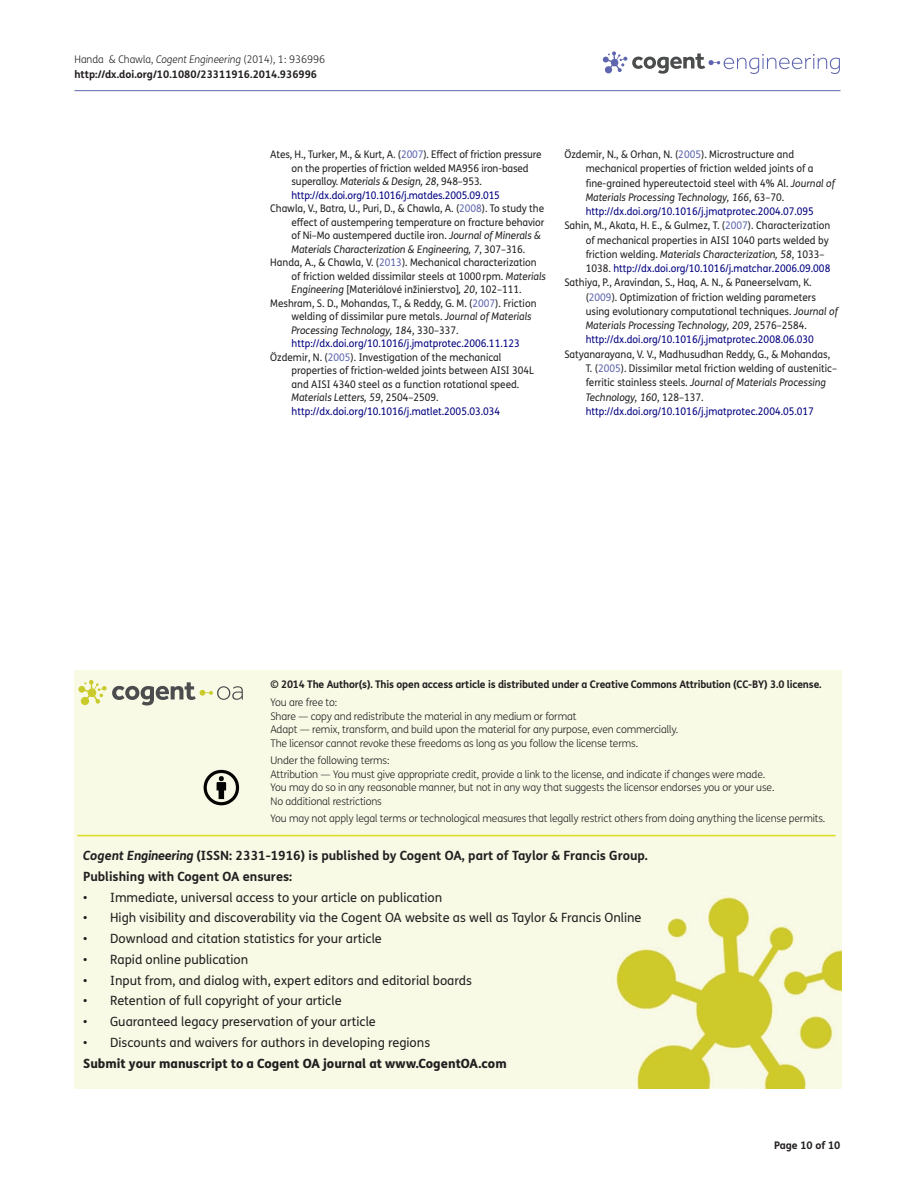
<style>
.page{position:relative;width:915px;height:1191px;background:#fff}
.page>*{position:absolute;margin:0;border:0;box-sizing:border-box;transform-origin:0 0}
.t1{font:12.75px "FS Me Pro";color:#231f20}
.t2{font:700 12.75px/20.7px "FS Me Pro";color:#231f20}
.t3{font:800 12.75px "FS Me Pro";color:#231f20}
.t4{font:10.5px/14.2px "FS Me Pro";color:#231f20;scale:.95 1}
.t5{font:300 10.5px/13.5px "FS Me Pro";letter-spacing:-.015em;color:#231f20}
.t6{font:10.5px "FS Me Pro";color:#000080;scale:.95 1}
.t7{font:italic 10.5px "FS Me Pro";color:#231f20;scale:.95 1}
.t8{font:700 10.5px/15px "FS Me Pro";letter-spacing:-.015em;color:#231f20}
.s1{font-weight:300}
.s2{font-weight:300;font-style:italic}
.s3{color:#5e65ae}
.s4{font-style:italic}
.s5{font-style:normal}
.s6{color:#231f20}
.s7{color:#000080}
</style>
<div class="page">
<hr style="left:74px;top:90px;width:766px;height:1px;background:#5e65ae">
<svg style="left:602px;top:51px;width:237px;height:23px"></svg>
<div style="left:74px;top:671px;width:766px;height:417px;background:#f9fae6"></div>
<svg style="left:78px;top:680px;width:165px;height:25px;background:#d2d3ba"></svg>
<svg style="left:203px;top:770px;width:36px;height:35px"></svg>
<hr style="left:77px;top:835px;width:758px;height:1px;background:#dcdc1e">
<p class="t8" style="left:74px;top:51px;width:252px"><span class="s1">Handa &amp; Chawla,</span> <span class="s2">Cogent Engineering</span> <span class="s1">(2014), 1: 936996 </span>http://dx.doi.org/10.1080/23311916.2014.936996</p>
<p class="t4" style="left:270px;top:147px;width:287px">Ates, H., Turker, M., &amp; Kurt, A. (<span class="s3">2007</span>). Effect of friction pressure</p>
<p class="t4" style="left:291px;top:161px;width:251px">on the properties of friction welded MA956 iron-based</p>
<p class="t4" style="left:291px;top:174px;width:202px">superalloy. <span class="s4">Materials &amp; Design, 28</span>, 948–953.</p>
<p class="t6" style="left:291px;top:188px;width:221px">http://dx.doi.org/10.1016/j.matdes.2005.09.015</p>
<p class="t4" style="left:270px;top:201px;width:290px">Chawla, V., Batra, U., Puri, D., &amp; Chawla, A. (<span class="s3">2008</span>). To study the</p>
<p class="t4" style="left:291px;top:215px;width:268px">effect of austempering temperature on fracture behavior</p>
<p class="t4" style="left:291px;top:228px;width:264px">of Ni–Mo austempered ductile iron. <span class="s4">Journal of Minerals &amp;</span></p>
<p class="t7" style="left:291px;top:242px;width:247px">Materials Characterization &amp; Engineering, 7<span class="s5">, 307–316.</span></p>
<p class="t4" style="left:270px;top:255px;width:282px">Handa, A., &amp; Chawla, V. (<span class="s3">2013</span>). Mechanical characterization</p>
<p class="t4" style="left:291px;top:269px;width:269px">of friction welded dissimilar steels at 1000rpm. <span class="s4">Materials</span></p>
<p class="t4" style="left:291px;top:282px;width:244px"><span class="s4">Engineering</span> [Materiálové inžinierstvo]<span class="s4">, 20</span>, 102–111.</p>
<p class="t4" style="left:270px;top:296px;width:282px">Meshram, S. D., Mohandas, T., &amp; Reddy, G. M. (<span class="s3">2007</span>). Friction</p>
<p class="t4" style="left:291px;top:309px;width:254px">welding of dissimilar pure metals. <span class="s4">Journal of Materials</span></p>
<p class="t7" style="left:291px;top:323px;width:177px">Processing Technology, 184<span class="s5">, 330–337.</span></p>
<p class="t6" style="left:291px;top:336px;width:242px">http://dx.doi.org/10.1016/j.jmatprotec.2006.11.123</p>
<p class="t4" style="left:270px;top:350px;width:245px">Özdemir, N. (<span class="s3">2005</span>). Investigation of the mechanical</p>
<p class="t4" style="left:291px;top:363px;width:256px">properties of friction-welded joints between AISI 304L</p>
<p class="t4" style="left:291px;top:377px;width:241px">and AISI 4340 steel as a function rotational speed.</p>
<p class="t7" style="left:291px;top:390px;width:156px">Materials Letters, 59<span class="s5">, 2504–2509.</span></p>
<p class="t6" style="left:291px;top:404px;width:221px">http://dx.doi.org/10.1016/j.matlet.2005.03.034</p>
<p class="t4" style="left:564px;top:147px;width:243px">Özdemir, N., &amp; Orhan, N. (<span class="s3">2005</span>). Microstructure and</p>
<p class="t4" style="left:585px;top:161px;width:241px">mechanical properties of friction welded joints of a</p>
<p class="t4" style="left:585px;top:176px;width:264px">fine-grained hypereutectoid steel with 4% Al. <span class="s4">Journal of</span></p>
<p class="t7" style="left:585px;top:190px;width:210px">Materials Processing Technology, 166<span class="s5">, 63–70.</span></p>
<p class="t6" style="left:585px;top:204px;width:242px">http://dx.doi.org/10.1016/j.jmatprotec.2004.07.095</p>
<p class="t4" style="left:564px;top:218px;width:281px">Sahin, M., Akata, H. E., &amp; Gulmez, T. (<span class="s3">2007</span>). Characterization</p>
<p class="t4" style="left:585px;top:233px;width:257px">of mechanical properties in AISI 1040 parts welded by</p>
<p class="t7" style="left:585px;top:247px;width:253px"><span class="s5">friction welding.</span> Materials Characterization, 58<span class="s5">, 1033–</span></p>
<p class="t6" style="left:585px;top:261px;width:259px"><span class="s6">1038.</span> http://dx.doi.org/10.1016/j.matchar.2006.09.008</p>
<p class="t4" style="left:564px;top:275px;width:262px">Sathiya, P., Aravindan, S., Haq, A. N., &amp; Paneerselvam, K.</p>
<p class="t4" style="left:585px;top:290px;width:244px">(<span class="s3">2009</span>). Optimization of friction welding parameters</p>
<p class="t4" style="left:585px;top:304px;width:267px">using evolutionary computational techniques. <span class="s4">Journal of</span></p>
<p class="t7" style="left:585px;top:318px;width:234px">Materials Processing Technology, 209<span class="s5">, 2576–2584.</span></p>
<p class="t6" style="left:585px;top:332px;width:242px">http://dx.doi.org/10.1016/j.jmatprotec.2008.06.030</p>
<p class="t4" style="left:585px;top:347px;width:266px;text-indent:-21px">Satyanarayana, V. V., Madhusudhan Reddy, G., &amp; Mohandas, T. (<span class="s3">2005</span>). Dissimilar metal friction welding of austenitic– ferritic stainless steels. <span class="s4">Journal of Materials Processing Technology, 160</span>, 128–137. <span class="s7">http://dx.doi.org/10.1016/j.jmatprotec.2004.05.017</span></p>
<p class="t8" style="left:270px;top:676px;width:552px">© 2014 The Author(s). This open access article is distributed under a Creative Commons Attribution (CC-BY) 3.0 license.</p>
<p class="t5" style="left:270px;top:695px;width:409px">You are free to:<br>Share — copy and redistribute the material in any medium or format<br>Adapt — remix, transform, and build upon the material for any purpose, even commercially.<br>The licensor cannot revoke these freedoms as long as you follow the license terms.</p>
<p class="t5" style="left:270px;top:753px;width:505px">Under the following terms:<br>Attribution — You must give appropriate credit, provide a link to the license, and indicate if changes were made.<br>You may do so in any reasonable manner, but not in any way that suggests the licensor endorses you or your use.<br>No additional restrictions</p>
<p class="t5" style="left:270px;top:810px;width:556px">You may not apply legal terms or technological measures that legally restrict others from doing anything the license permits.</p>
<p class="t2" style="left:83px;top:844px;width:566px"><span class="s4">Cogent Engineering</span> (ISSN: 2331-1916) is published by Cogent OA, part of Taylor &amp; Francis Group.<br>Publishing with Cogent OA ensures:</p>
<p class="t1" style="left:83px;top:888px;width:360px">• Immediate, universal access to your article on publication</p>
<p class="t1" style="left:83px;top:909px;width:559px">• High visibility and discoverability via the Cogent OA website as well as Taylor &amp; Francis Online</p>
<p class="t1" style="left:83px;top:930px;width:300px">• Download and citation statistics for your article</p>
<p class="t1" style="left:83px;top:950px;width:166px">• Rapid online publication</p>
<p class="t1" style="left:83px;top:971px;width:390px">• Input from, and dialog with, expert editors and editorial boards</p>
<p class="t1" style="left:83px;top:992px;width:260px">• Retention of full copyright of your article</p>
<p class="t1" style="left:83px;top:1013px;width:294px">• Guaranteed legacy preservation of your article</p>
<p class="t1" style="left:83px;top:1033px;width:348px">• Discounts and waivers for authors in developing regions</p>
<p class="t3" style="left:83px;top:1053px;width:425px">Submit your manuscript to a Cogent OA journal at www.CogentOA.com</p>
<p class="t8" style="left:773px;top:1137px;width:68px">Page 10 of 10</p>
</div>
